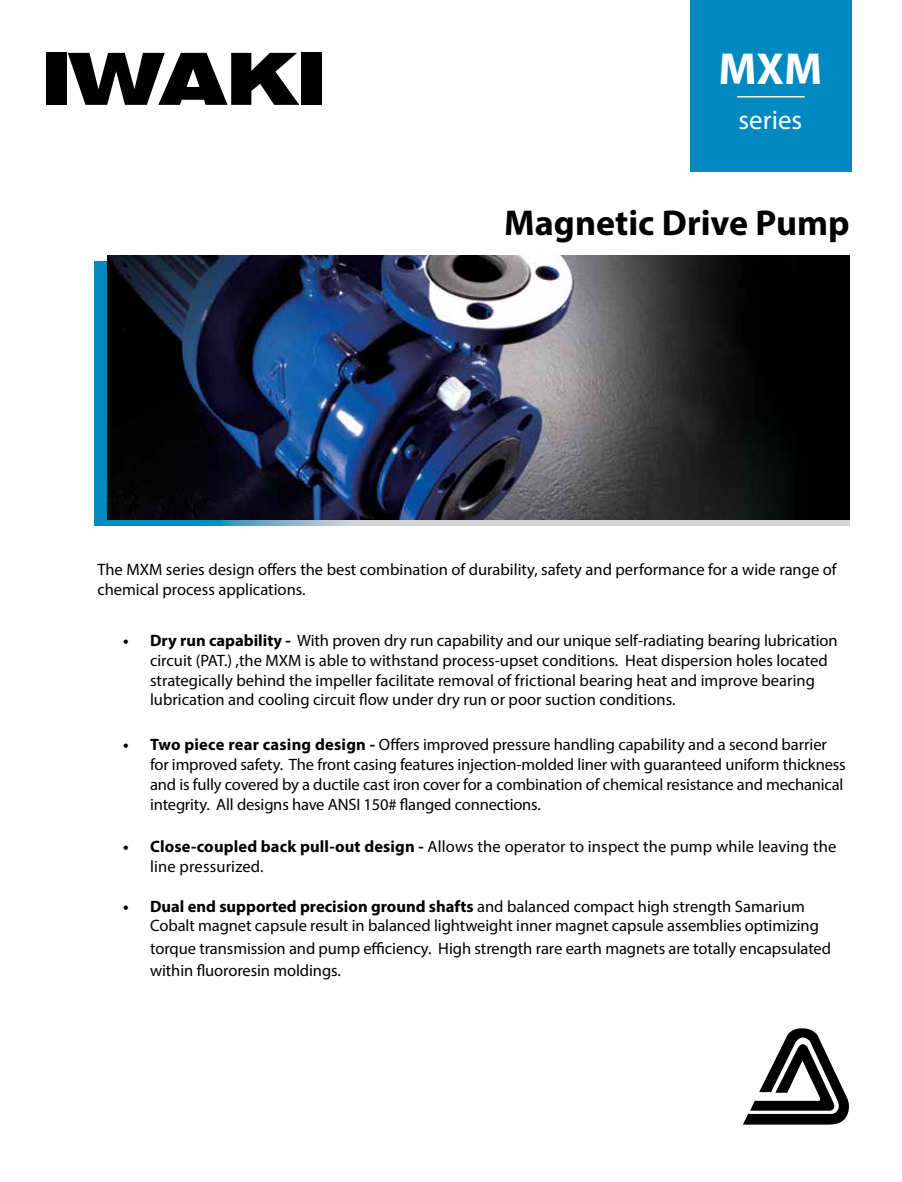
<style>
.page{position:relative;width:902px;height:1182px;background:#fff}
.page>*{position:absolute;margin:0;border:0;box-sizing:border-box;transform-origin:0 0}
.t1{font:900 expanded 72px "Swiss 721 BT";color:#000}
.t2{font:700 45px "Myriad Pro";color:#fff}
.t3{font:700 36px "Myriad Pro";color:#000}
.t4{font:27px "Myriad Pro";color:#fff}
.t5{font:16.5px/19.8px "Myriad Pro";letter-spacing:-.005em;color:#000}
.s1{font-weight:700}
</style>
<div class="page">
<div style="left:690px;top:0;width:160px;height:172px;background:#0089c0"></div>
<svg style="left:95px;top:262px;width:753px;height:263px;background:#529ab8"></svg>
<svg style="left:743px;top:1028px;width:105px;height:96px"></svg>
<hr style="left:736px;top:96px;width:68px;height:1px;background:#fff">
<img style="left:107px;top:256px;width:741px;height:263px">
<h1 class="t1" style="left:40px;top:35px;width:288px">IWAKI</h1>
<h2 class="t2" style="left:718px;top:39px;width:105px">MXM</h2>
<h3 class="t4" style="left:738px;top:103px;width:65px">series</h3>
<h3 class="t3" style="left:504px;top:199px;width:346px">Magnetic Drive Pump</h3>
<p class="t5" style="left:97px;top:559px;width:740px">The MXM series design offers the best combination of durability, safety and performance for a wide range of chemical process applications.</p>
<p class="t5" style="left:150px;top:630px;width:688px;text-indent:-27px"><span class="s1">• Dry run capability -</span> With proven dry run capability and our unique self-radiating bearing lubrication circuit (PAT.) ,the MXM is able to withstand process-upset conditions. Heat dispersion holes located strategically behind the impeller facilitate removal of frictional bearing heat and improve bearing lubrication and cooling circuit flow under dry run or poor suction conditions.</p>
<p class="t5" style="left:150px;top:734px;width:697px;text-indent:-27px"><span class="s1">• Two piece rear casing design -</span> Offers improved pressure handling capability and a second barrier for improved safety. The front casing features injection-molded liner with guaranteed uniform thickness and is fully covered by a ductile cast iron cover for a combination of chemical resistance and mechanical integrity. All designs have ANSI 150# flanged connections.</p>
<p class="t5" style="left:150px;top:836px;width:687px;text-indent:-27px"><span class="s1">• Close-coupled back pull-out design -</span> Allows the operator to inspect the pump while leaving the line pressurized.</p>
<p class="t5" style="left:150px;top:896px;width:670px;text-indent:-27px"><span class="s1">• Dual end supported precision ground shafts</span> and balanced compact high strength Samarium<br>Cobalt magnet capsule result in balanced lightweight inner magnet capsule assemblies optimizing</p>
<p class="t5" style="left:150px;top:936px;width:682px;line-height:22.5px">torque transmission and pump efficiency. High strength rare earth magnets are totally encapsulated within fluororesin moldings.</p>
</div>
